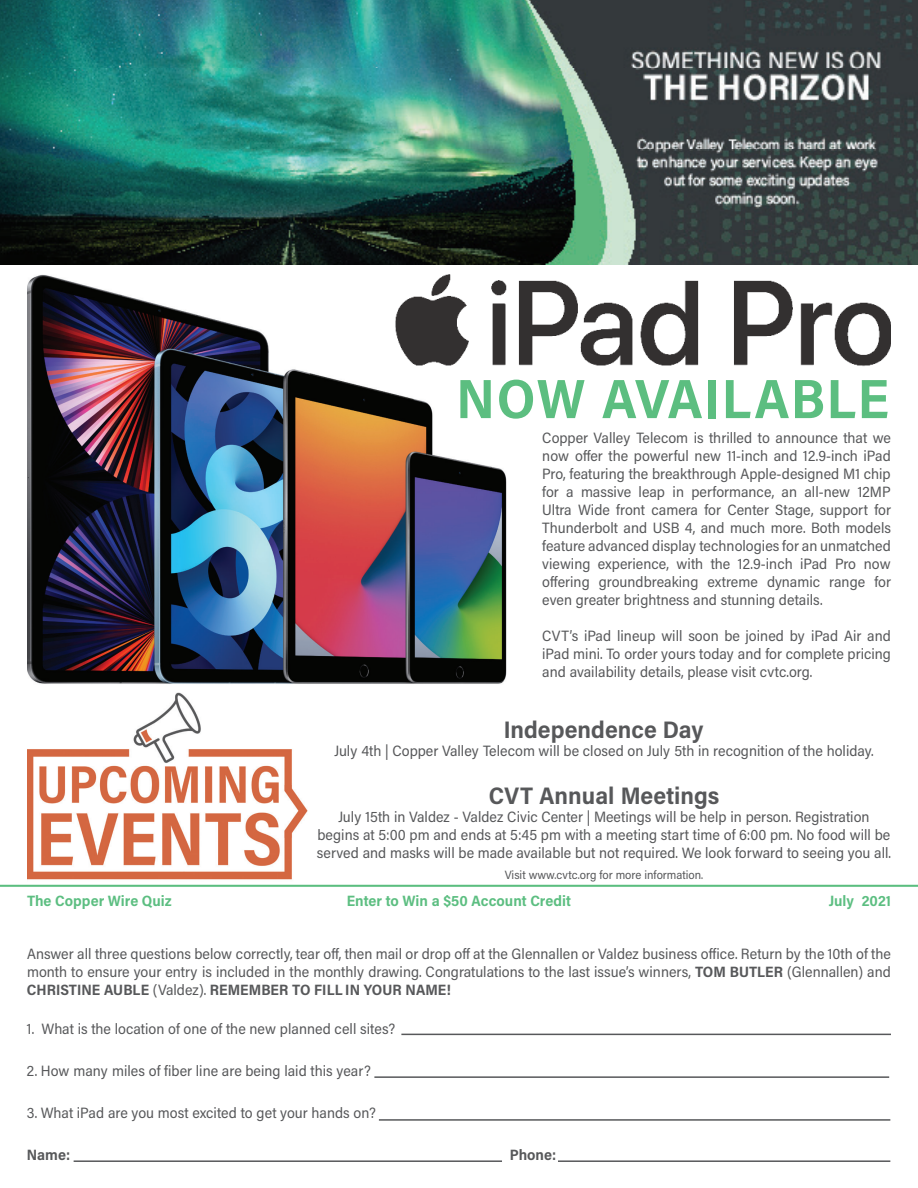
<style>
.page{position:relative;width:918px;height:1188px;background:#fff}
.page>*{position:absolute;margin:0;border:0;box-sizing:border-box;transform-origin:0 0}
.t1{font:55.5px "Acumin Variable Concept";letter-spacing:.01em;color:#5cbe80}
.t2{font:24px "Acumin Variable Concept";letter-spacing:.025em;color:#57585a}
.t3{font:15px/18px "Acumin Variable Concept";letter-spacing:-.005em;color:#57585a;text-align:justify}
.t4{font:15px "Acumin Variable Concept";letter-spacing:.025em;color:#5cbe81}
.t5{font:12px "Acumin Variable Concept";letter-spacing:-.005em;color:#57585a}
</style>
<div class="page">
<img style="left:27px;top:274px;width:480px;height:419px">
<img style="left:394px;top:274px;width:497px;height:93px">
<hr style="left:401px;top:1034px;width:490px;height:1px;background:#57585a">
<hr style="left:374px;top:1076px;width:515px;height:2px;background:#57585a">
<hr style="left:379px;top:1119px;width:511px;height:2px;background:#57585a">
<hr style="left:558px;top:1160px;width:332px;height:2px;background:#57585a">
<hr style="left:74px;top:1160px;width:428px;height:2px;background:#57585a">
<img style="left:0;top:884px;width:918px;height:3px">
<img style="left:27px;top:693px;width:281px;height:187px">
<img style="left:0;top:0;width:918px;height:265px">
<h1 class="t1" style="left:456px;top:361px;width:435px">NOW AVAILABLE</h1>
<p class="t3" style="left:542px;top:428px;width:351px">Copper Valley Telecom is thrilled to announce that we now offer the powerful new 11-inch and 12.9-inch iPad Pro, featuring the breakthrough Apple-designed M1 chip for a massive leap in performance, an all-new 12MP Ultra Wide front camera for Center Stage, support for Thunderbolt and USB 4, and much more. Both models feature advanced display technologies for an unmatched viewing experience, with the 12.9-inch iPad Pro now offering groundbreaking extreme dynamic range for even greater brightness and stunning details.</p>
<p class="t3" style="left:542px;top:626px;width:350px">CVT’s iPad lineup will soon be joined by iPad Air and iPad mini. To order yours today and for complete pricing and availability details, please visit cvtc.org.</p>
<h2 class="t2" style="left:504px;top:713px;width:200px">Independence Day</h2>
<p class="t3" style="left:334px;top:741px;width:541px">July 4th | Copper Valley Telecom will be closed on July 5th in recognition of the holiday.</p>
<h2 class="t2" style="left:489px;top:779px;width:231px">CVT Annual Meetings</h2>
<p class="t3" style="left:317px;top:807px;width:576px;text-align:center">July 15th in Valdez - Valdez Civic Center | Meetings will be help in person. Registration begins at 5:00 pm and ends at 5:45 pm with a meeting start time of 6:00 pm. No food will be served and masks will be made available but not required. We look forward to seeing you all.</p>
<p class="t5" style="left:505px;top:867px;width:200px">Visit www.cvtc.org for more information.</p>
<p class="t4" style="left:27px;top:890px;width:146px">The Copper Wire Quiz</p>
<p class="t4" style="left:347px;top:890px;width:225px">Enter to Win a $50 Account Credit</p>
<p class="t4" style="left:829px;top:890px;width:64px">July 2021</p>
<p class="t3" style="left:27px;top:944px;width:866px">Answer all three questions below correctly, tear off, then mail or drop off at the Glennallen or Valdez business office. Return by the 10th of the month to ensure your entry is included in the monthly drawing. Congratulations to the last issue’s winners, TOM BUTLER (Glennallen) and CHRISTINE AUBLE (Valdez). REMEMBER TO FILL IN YOUR NAME!</p>
<p class="t3" style="left:27px;top:1019px;width:370px">1. What is the location of one of the new planned cell sites?</p>
<p class="t3" style="left:27px;top:1061px;width:346px">2. How many miles of fiber line are being laid this year?</p>
<p class="t3" style="left:27px;top:1103px;width:351px">3. What iPad are you most excited to get your hands on?</p>
<p class="t3" style="left:27px;top:1145px;width:44px">Name:</p>
<p class="t3" style="left:510px;top:1145px;width:47px">Phone:</p>
</div>
